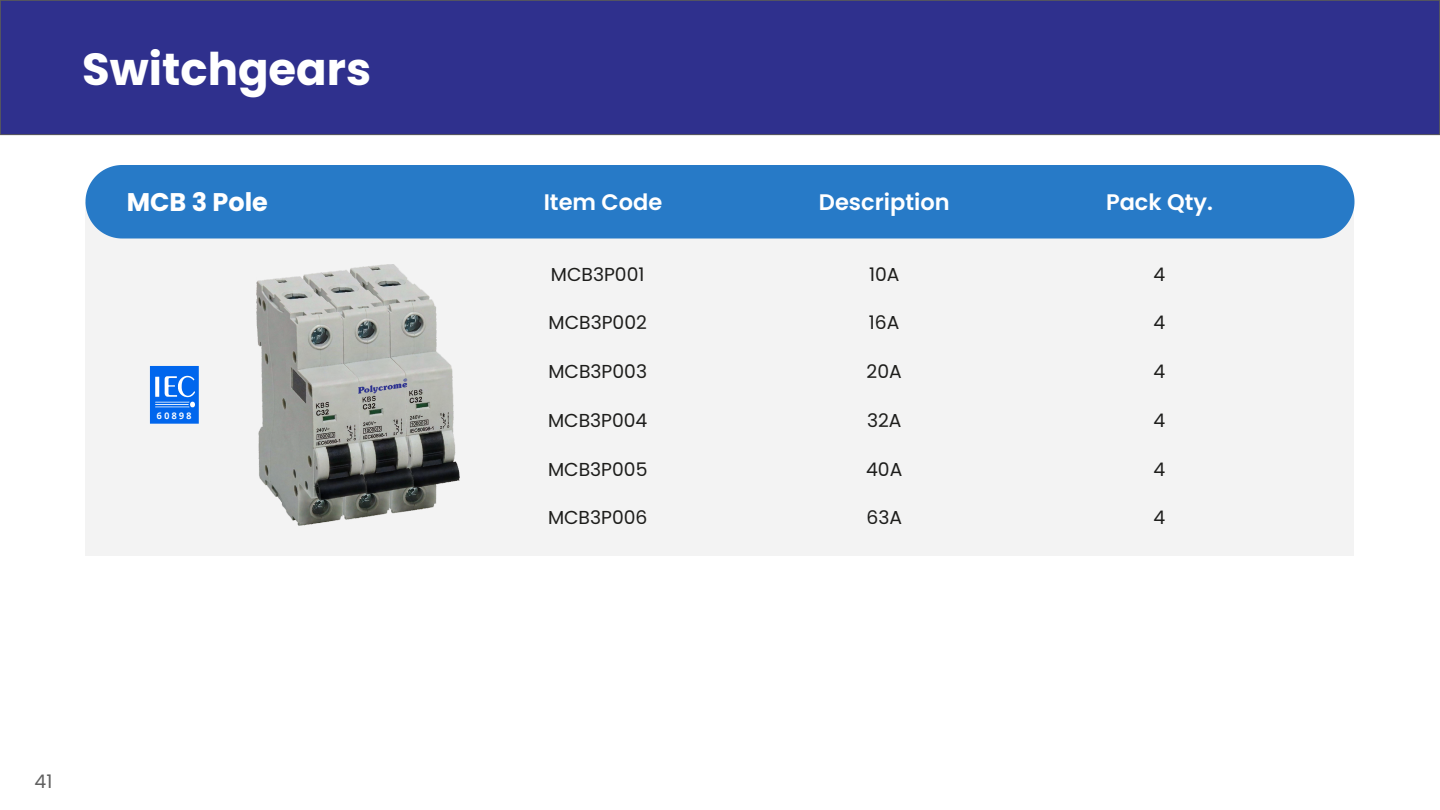
<style>
.page{position:relative;width:1440px;height:810px;background:#fff}
.page>*{position:absolute;margin:0;border:0;box-sizing:border-box;transform-origin:0 0}
.t1{font:700 45px "Poppins";color:#fff}
.t2{font:700 25.5px "Poppins";color:#fff}
.t3{font:600 22.5px "Poppins";color:#fff}
.t4{font:18.75px "Poppins";color:#1d1d1b}
.t5{font:18.75px "Poppins";color:#606060}
.t6{font:700 9.75px "Noto Sans Oriya";letter-spacing:.19em;color:#fff}
</style>
<div class="page">
<div style="left:0;top:0;width:1440px;height:135px;background:#2f308d"></div>
<div style="left:0;top:0;width:1440px;height:135px;border:1px solid #5a5a5a"></div>
<div style="left:86px;top:202px;width:1268px;height:354px;background:#f3f3f3"></div>
<div style="left:86px;top:165px;width:1268px;height:73px;background:#277ac7"></div>
<svg style="left:256px;top:264px;width:204px;height:262px"></svg>
<svg style="left:150px;top:366px;width:49px;height:58px;background:#257cef"></svg>
<h1 class="t1" style="left:82px;top:43px;width:290px">Switchgears</h1>
<h2 class="t2" style="left:127px;top:187px;width:143px">MCB 3 Pole</h2>
<p class="t3" style="left:819px;top:189px;width:132px">Description</p>
<p class="t3" style="left:544px;top:189px;width:120px">Item Code</p>
<p class="t6" style="left:157px;top:410px;width:37px">60898</p>
<p class="t4" style="left:551px;top:263px;width:95px">MCB3P001</p>
<p class="t4" style="left:549px;top:312px;width:100px">MCB3P002</p>
<p class="t4" style="left:548px;top:361px;width:100px">MCB3P003</p>
<p class="t4" style="left:548px;top:409px;width:101px">MCB3P004</p>
<p class="t4" style="left:548px;top:458px;width:101px">MCB3P005</p>
<p class="t4" style="left:548px;top:507px;width:101px">MCB3P006</p>
<p class="t4" style="left:869px;top:263px;width:32px">10A</p>
<p class="t4" style="left:869px;top:312px;width:32px">16A</p>
<p class="t4" style="left:867px;top:361px;width:37px">20A</p>
<p class="t4" style="left:867px;top:409px;width:36px">32A</p>
<p class="t4" style="left:866px;top:458px;width:38px">40A</p>
<p class="t4" style="left:866px;top:507px;width:37px">63A</p>
<p class="t5" style="left:35px;top:771px;width:19px">41</p>
<p class="t3" style="left:1106px;top:189px;width:108px">Pack Qty.</p>
<p class="t4" style="left:1154px;top:263px;width:13px">4</p>
<p class="t4" style="left:1154px;top:312px;width:13px">4</p>
<p class="t4" style="left:1154px;top:361px;width:13px">4</p>
<p class="t4" style="left:1154px;top:409px;width:13px">4</p>
<p class="t4" style="left:1154px;top:458px;width:13px">4</p>
<p class="t4" style="left:1154px;top:507px;width:13px">4</p>
</div>
